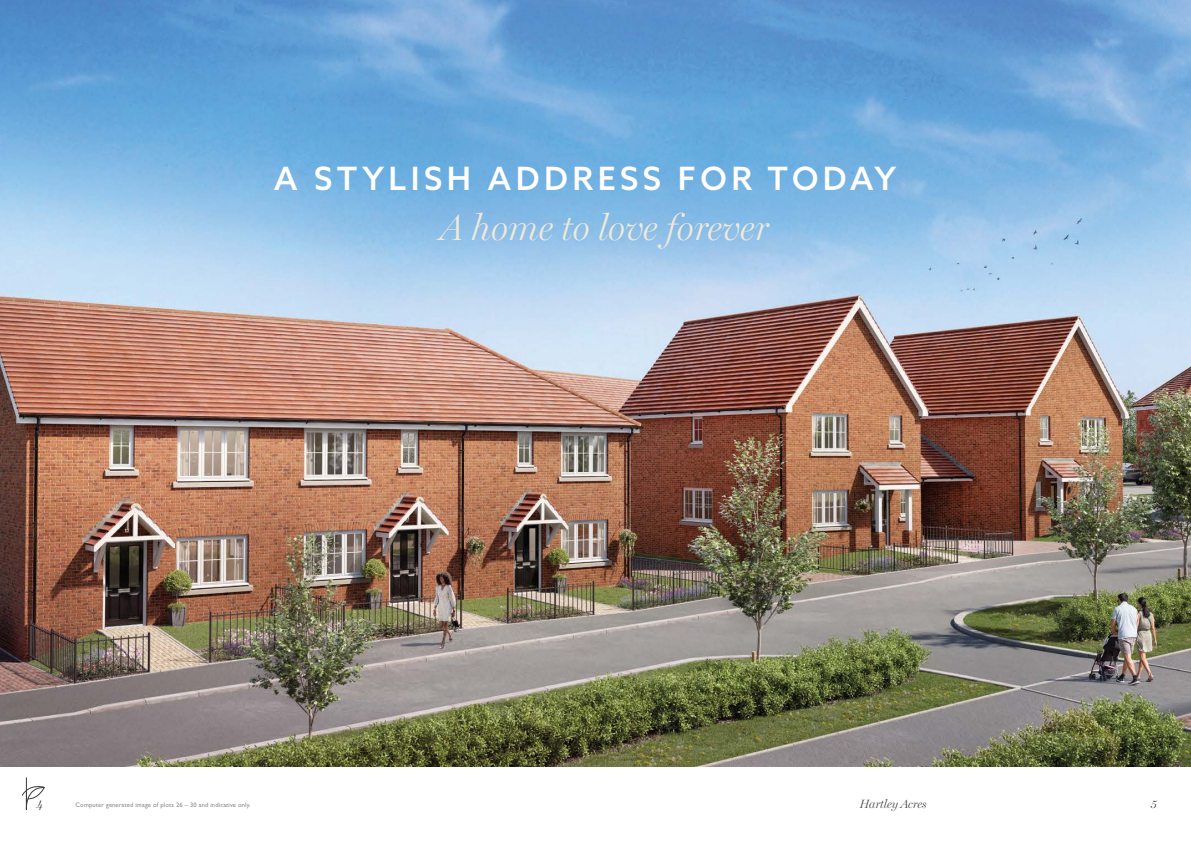
<style>
.page{position:relative;width:1191px;height:842px;background:#fff}
.page>*{position:absolute;margin:0;border:0;box-sizing:border-box;transform-origin:0 0}
.t1{font:italic 300 36.8px "Miller Display";color:#f0e9db}
.t2{font:500 32.2px "Azo Sans";letter-spacing:.14em;color:#fff}
.t3{font:italic 300 12px "Miller Display";color:#3a3a3a}
.t4{font:6.5px "Gill Sans";letter-spacing:.02em;color:#8e8a8b}
</style>
<div class="page">
<img style="left:0;top:0;width:1191px;height:767px">
<svg style="left:21px;top:777px;width:24px;height:33px"></svg>
<h2 class="t2" style="left:274px;top:157px;width:623px">A STYLISH ADDRESS FOR TODAY</h2>
<h1 class="t1" style="left:440px;top:206px;width:330px">A home to love forever</h1>
<h3 class="t3" style="left:37px;top:797px;width:8px">4</h3>
<h3 class="t3" style="left:860px;top:797px;width:68px">Hartley Acres</h3>
<h3 class="t3" style="left:1151px;top:797px;width:7px">5</h3>
<p class="t4" style="left:76px;top:800px;width:176px">Computer generated image of plots 26 – 30 and indicative only.</p>
</div>
